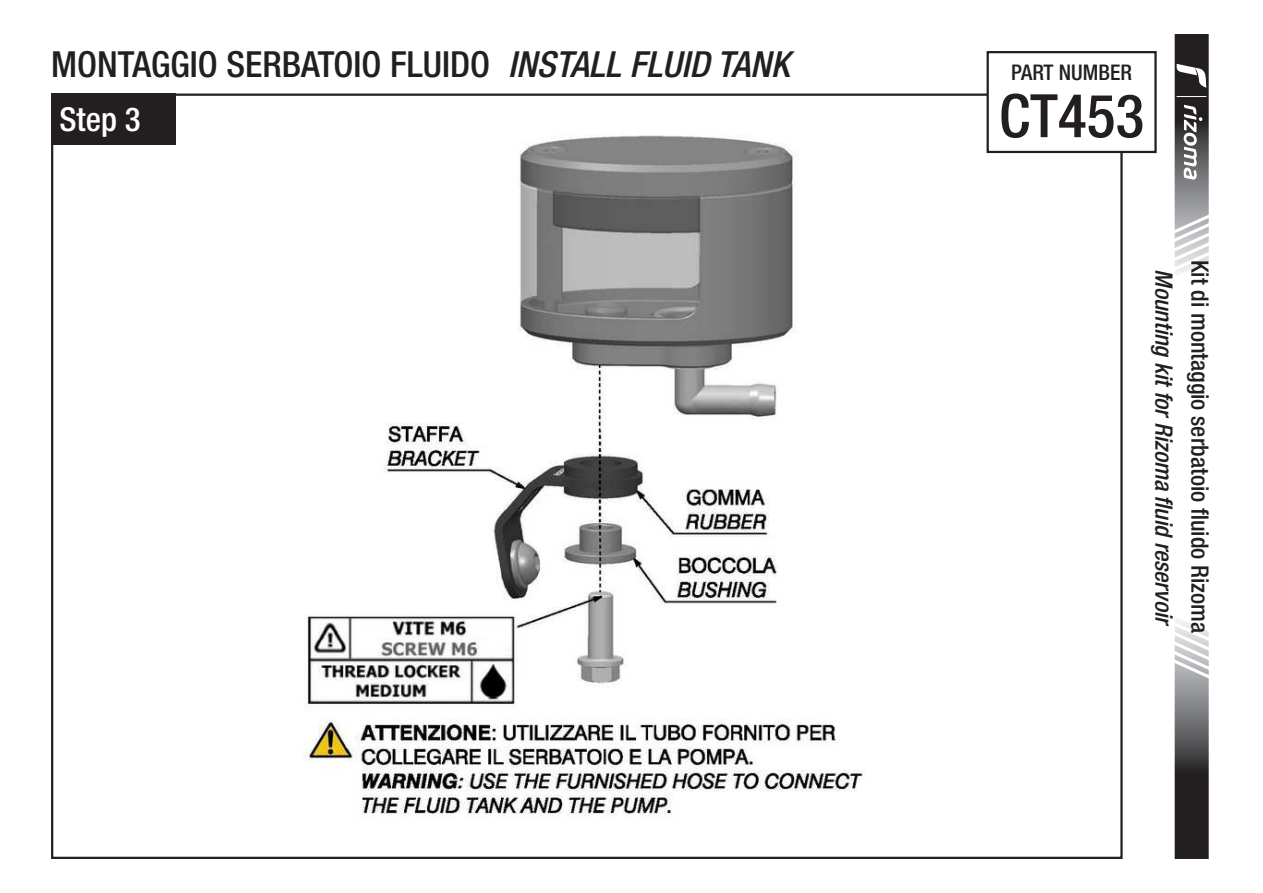
<style>
.page{position:relative;width:1263px;height:893px;background:#fff}
.page>*{position:absolute;margin:0;border:0;box-sizing:border-box;transform-origin:0 0}
.t1{font:500 condensed 60px "Helvetica Neue LT Std";color:#231f20}
.t2{font:500 condensed 36px "Helvetica Neue LT Std";color:#231f20}
.t3{font:500 condensed 33px "Helvetica Neue LT Std";color:#fff}
.t4{font:500 condensed 24px "Helvetica Neue LT Std";color:#231f20}
.t5{font:italic 500 condensed 24px "Helvetica Neue LT Std";color:#231f20}
.t6{font:500 condensed 21.6px "Helvetica Neue LT Std";color:#231f20}
.s1{font-style:italic}
</style>
<div class="page">
<img style="left:303px;top:135px;width:562px;height:679px">
<div style="left:51px;top:94px;width:124px;height:51px;background:#231f20"></div>
<svg style="left:1174px;top:620px;width:35px;height:239px;background:#706f70"></svg>
<svg style="left:1174px;top:34px;width:35px;height:240px"></svg>
<div style="left:986px;top:51px;width:171px;height:102px;border:2px solid #231f20"></div>
<p class="t2" style="left:51px;top:42px;width:740px">MONTAGGIO SERBATOIO FLUIDO <span class="s1">INSTALL FLUID TANK</span></p>
<p class="t3" style="left:60px;top:99px;width:83px">Step 3</p>
<p class="t6" style="left:1011px;top:59px;width:122px">PART NUMBER</p>
<h1 class="t1" style="left:999px;top:80px;width:147px">CT453</h1>
<p class="t5" style="left:1178px;top:269px;width:359px;rotate:90deg">Mounting kit for Rizoma fluid reservoir</p>
<p class="t4" style="left:1214px;top:260px;width:375px;rotate:90deg">Kit di montaggio serbatoio fluido Rizoma</p>
</div>
